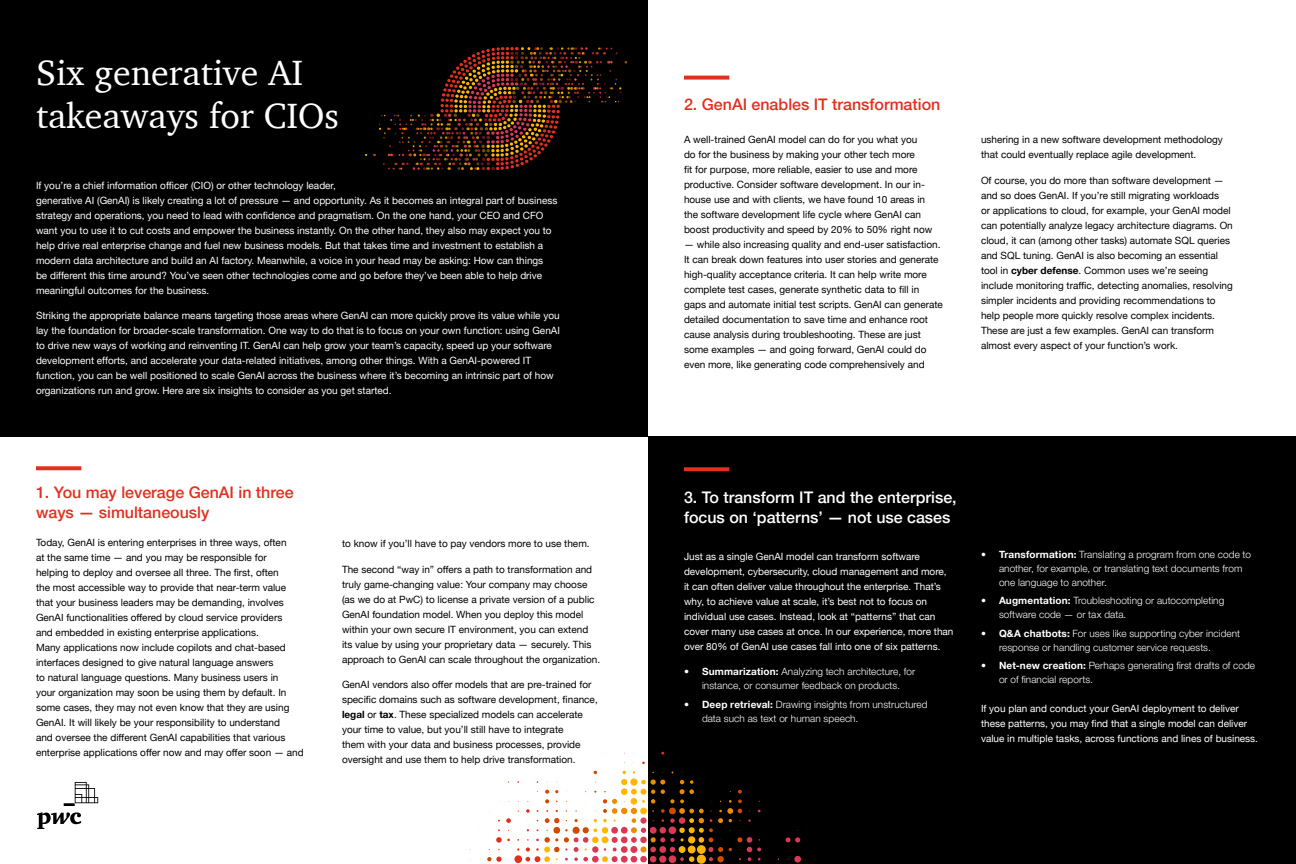
<style>
.page{position:relative;width:1296px;height:864px;background:#fff}
.page>*{position:absolute;margin:0;border:0;box-sizing:border-box;transform-origin:0 0}
.t1{font:36px/43px "Charter";color:#fff}
.t2{font:500 16px/20px "Helvetica Neue LT Pro";color:#e0301e}
.t3{font:500 16px/20px "Helvetica Neue";color:#fff}
.t4{font:10px/15px "Helvetica Neue";color:#000}
.t5{font:10px/15px "Helvetica Neue LT Pro";color:#fff}
.t6{font:300 10px/14px "Helvetica Neue LT Pro";letter-spacing:.005em;color:#fff}
.t7{font:10px/15px "Helvetica Neue";color:#fff}
.s1{font-family:"Helvetica Neue LT Pro";font-weight:700}
.s2{font-weight:700}
</style>
<div class="page">
<div style="left:648px;top:436px;width:648px;height:428px;background:#000"></div>
<div style="left:0;top:0;width:648px;height:436px;background:#000"></div>
<svg style="left:373px;top:47px;width:254px;height:124px"></svg>
<svg style="left:36px;top:466px;width:45px;height:4px"></svg>
<svg style="left:684px;top:76px;width:45px;height:4px"></svg>
<svg style="left:684px;top:467px;width:45px;height:4px"></svg>
<svg style="left:37px;top:782px;width:61px;height:47px"></svg>
<svg style="left:697px;top:855px;width:9px;height:9px"></svg>
<svg style="left:506px;top:818px;width:5px;height:5px"></svg>
<svg style="left:496px;top:837px;width:14px;height:6px"></svg>
<div style="left:514px;top:855px;width:8px;height:8px;background:#e0301e;border-radius:50%"></div>
<svg style="left:786px;top:837px;width:14px;height:5px"></svg>
<div style="left:794px;top:856px;width:7px;height:7px;background:#d93954;border-radius:50%"></div>
<svg style="left:526px;top:771px;width:235px;height:91px"></svg>
<svg style="left:487px;top:857px;width:15px;height:5px"></svg>
<div style="left:474px;top:753px;width:116px;height:24px;background:#fff"></div>
<h1 class="t1" style="left:36px;top:51px;width:304px">Six generative AI takeaways for CIOs</h1>
<p class="t5" style="left:36px;top:177px;width:523px">If you’re a chief information officer (CIO) or other technology leader,<br>generative AI (GenAI) is likely creating a lot of pressure — and opportunity. As it becomes an integral part of business strategy and operations, you need to lead with confidence and pragmatism. On the one hand, your CEO and CFO want you to use it to cut costs and empower the business instantly. On the other hand, they also may expect you to help drive real enterprise change and fuel new business models. But that takes time and investment to establish a modern data architecture and build an AI factory. Meanwhile, a voice in your head may be asking: How can things<br>be different this time around? You’ve seen other technologies come and go before they’ve been able to help drive meaningful outcomes for the business.</p>
<p class="t5" style="left:36px;top:308px;width:525px">Striking the appropriate balance means targeting those areas where GenAI can more quickly prove its value while you lay the foundation for broader-scale transformation. One way to do that is to focus on your own function: using GenAI to drive new ways of working and reinventing IT. GenAI can help grow your team’s capacity, speed up your software development efforts, and accelerate your data-related initiatives, among other things. With a GenAI-powered IT function, you can be well positioned to scale GenAI across the business where it’s becoming an intrinsic part of how organizations run and grow. Here are six insights to consider as you get started.</p>
<h2 class="t2" style="left:36px;top:482px;width:259px">1. You may leverage GenAI in three ways — simultaneously</h2>
<p class="t4" style="left:36px;top:536px;width:269px">Today, GenAI is entering enterprises in three ways, often<br>at the same time — and you may be responsible for<br>helping to deploy and oversee all three. The first, often<br>the most accessible way to provide that near-term value that your business leaders may be demanding, involves GenAI functionalities offered by cloud service providers<br>and embedded in existing enterprise applications.<br>Many applications now include copilots and chat-based interfaces designed to give natural language answers<br>to natural language questions. Many business users in<br>your organization may soon be using them by default. In some cases, they may not even know that they are using GenAI. It will likely be your responsibility to understand<br>and oversee the different GenAI capabilities that various enterprise applications offer now and may offer soon — and</p>
<p class="t4" style="left:342px;top:536px;width:249px">to know if you’ll have to pay vendors more to use them.</p>
<p class="t4" style="left:342px;top:562px;width:260px">The second “way in” offers a path to transformation and truly game-changing value: Your company may choose (as we do at PwC) to license a private version of a public GenAI foundation model. When you deploy this model within your own secure IT environment, you can extend its value by using your proprietary data — securely. This approach to GenAI can scale throughout the organization.</p>
<p class="t4" style="left:342px;top:678px;width:257px">GenAI vendors also offer models that are pre-trained for specific domains such as software development, finance, <span class="s1">legal</span> or <span class="s1">tax</span>. These specialized models can accelerate your time to value, but you’ll still have to integrate<br>them with your data and business processes, provide oversight and use them to help drive transformation.</p>
<h2 class="t2" style="left:684px;top:94px;width:258px">2. GenAI enables IT transformation</h2>
<p class="t4" style="left:684px;top:133px;width:250px">A well-trained GenAI model can do for you what you<br>do for the business by making your other tech more<br>fit for purpose, more reliable, easier to use and more productive. Consider software development. In our in&shy;house use and with clients, we have found 10 areas in the software development life cycle where GenAI can boost productivity and speed by 20% to 50% right now</p>
<p class="t4" style="left:684px;top:238px;width:260px">— while also increasing quality and end-user satisfaction.<br>It can break down features into user stories and generate high-quality acceptance criteria. It can help write more complete test cases, generate synthetic data to fill in gaps and automate initial test scripts. GenAI can generate detailed documentation to save time and enhance root cause analysis during troubleshooting. These are just some examples — and going forward, GenAI could do even more, like generating code comprehensively and</p>
<p class="t4" style="left:981px;top:133px;width:243px">ushering in a new software development methodology that could eventually replace agile development.</p>
<p class="t4" style="left:981px;top:174px;width:253px">Of course, you do more than software development — and so does GenAI. If you’re still migrating workloads<br>or applications to cloud, for example, your GenAI model can potentially analyze legacy architecture diagrams. On cloud, it can (among other tasks) automate SQL queries and SQL tuning. GenAI is also becoming an essential tool in <span class="s1">cyber defense</span>. Common uses we’re seeing include monitoring traffic, detecting anomalies, resolving simpler incidents and providing recommendations to help people more quickly resolve complex incidents.<br>These are just a few examples. GenAI can transform almost every aspect of your function’s work.</p>
<h2 class="t3" style="left:684px;top:486px;width:274px">3. To transform IT and the enterprise, focus on ‘patterns’ — not use cases</h2>
<p class="t7" style="left:684px;top:550px;width:271px">Just as a single GenAI model can transform software development, cybersecurity, cloud management and more, it can often deliver value throughout the enterprise. That’s why, to achieve value at scale, it’s best not to focus on individual use cases. Instead, look at “patterns” that can cover many use cases at once. In our experience, more than over 80% of GenAI use cases fall into one of six patterns.</p>
<p class="t6" style="left:684px;top:664px;width:233px;text-align:center"><span class="s2">• Summarization:</span> Analyzing tech architecture, for instance, or consumer feedback on products.</p>
<p class="t6" style="left:702px;top:697px;width:227px;text-indent:-18px"><span class="s2">• Deep retrieval:</span> Drawing insights from unstructured data such as text or human speech.</p>
<p class="t6" style="left:999px;top:547px;width:253px;text-indent:-18px"><span class="s2">• Transformation:</span> Translating a program from one code to another, for example, or translating text documents from one language to another.</p>
<p class="t6" style="left:999px;top:593px;width:227px;text-indent:-18px"><span class="s2">• Augmentation:</span> Troubleshooting or autocompleting software code — or tax data.</p>
<p class="t6" style="left:999px;top:626px;width:243px;text-indent:-18px"><span class="s2">• Q&amp;A chatbots:</span> For uses like supporting cyber incident response or handling customer service requests.</p>
<p class="t6" style="left:999px;top:658px;width:258px;text-indent:-18px"><span class="s2">• Net-new creation:</span> Perhaps generating first drafts of code or of financial reports.</p>
<p class="t7" style="left:981px;top:701px;width:279px">If you plan and conduct your GenAI deployment to deliver these patterns, you may find that a single model can deliver value in multiple tasks, across functions and lines of business.</p>
</div>
